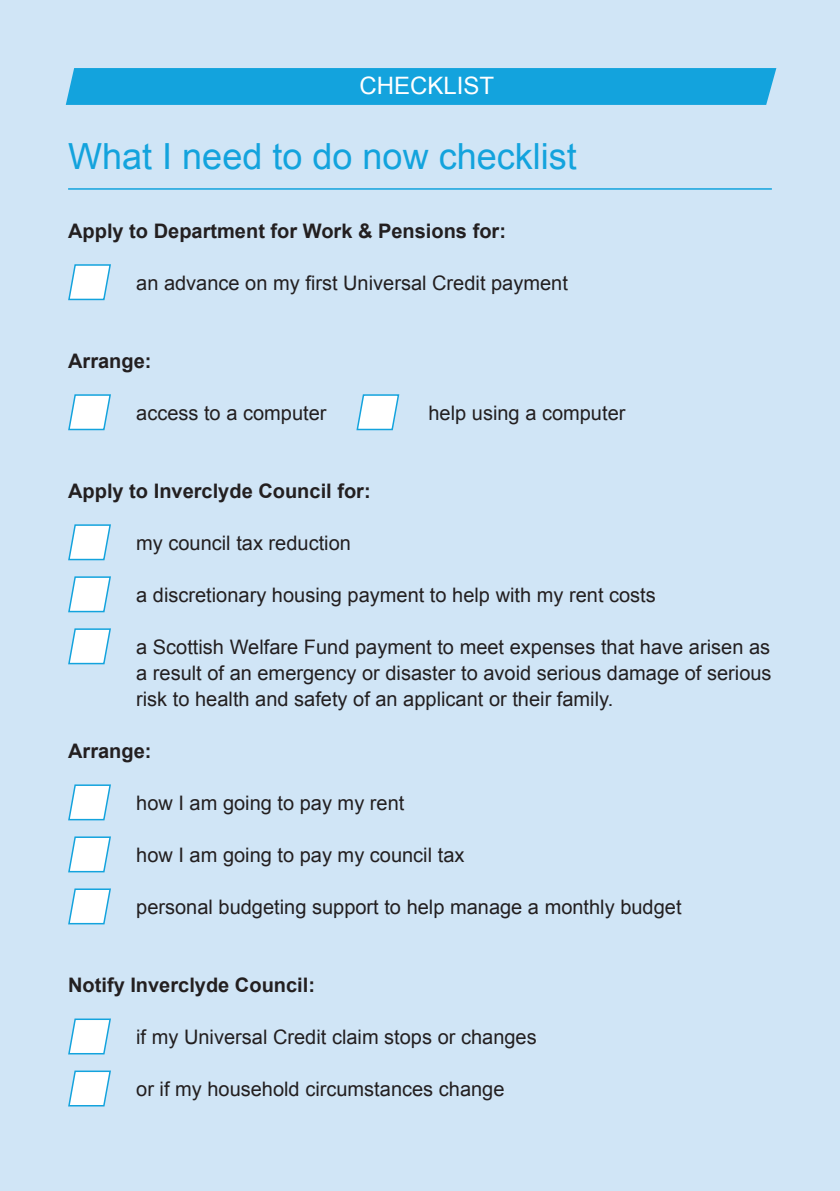
<style>
.page{position:relative;width:840px;height:1191px;background:#fff}
.page>*{position:absolute;margin:0;border:0;box-sizing:border-box;transform-origin:0 0}
.t1{font:36px "Arial";color:#13a3dd}
.t2{font:24px "Arial";color:#fff}
.t3{font:20px/26px "Arial";color:#231f20;text-align:justify}
.t4{font:700 20px "Arial";color:#231f20}
</style>
<div class="page">
<div style="left:0;top:0;width:839px;height:1191px;background:#d0e5f6"></div>
<hr style="left:68px;top:188px;width:703px;height:2px;background:#13a3dd">
<div style="left:66px;top:68px;width:710px;height:37px;background:#13a3dd"></div>
<svg style="left:68px;top:264px;width:43px;height:37px;background:#d7eef8"></svg>
<svg style="left:68px;top:394px;width:43px;height:37px"></svg>
<svg style="left:356px;top:394px;width:44px;height:37px"></svg>
<svg style="left:68px;top:524px;width:43px;height:37px"></svg>
<svg style="left:68px;top:576px;width:43px;height:37px"></svg>
<svg style="left:68px;top:628px;width:43px;height:37px"></svg>
<svg style="left:68px;top:784px;width:43px;height:37px;background:#d7eef8"></svg>
<svg style="left:68px;top:836px;width:43px;height:37px;background:#d7eef8"></svg>
<svg style="left:68px;top:888px;width:43px;height:37px;background:#d7eef8"></svg>
<svg style="left:68px;top:1018px;width:43px;height:37px;background:#d7eef8"></svg>
<svg style="left:68px;top:1070px;width:43px;height:37px;background:#d7eef8"></svg>
<p class="t2" style="left:359px;top:70px;width:136px">CHECKLIST</p>
<h2 class="t1" style="left:68px;top:133px;width:510px">What I need to do now checklist</h2>
<p class="t4" style="left:68px;top:218px;width:439px">Apply to Department for Work &amp; Pensions for:</p>
<p class="t3" style="left:136px;top:270px;width:433px">an advance on my first Universal Credit payment</p>
<p class="t4" style="left:68px;top:348px;width:85px">Arrange:</p>
<p class="t3" style="left:136px;top:400px;width:192px">access to a computer</p>
<p class="t3" style="left:428px;top:400px;width:198px">help using a computer</p>
<p class="t4" style="left:68px;top:478px;width:304px">Apply to Inverclyde Council for:</p>
<p class="t3" style="left:136px;top:530px;width:216px">my council tax reduction</p>
<p class="t3" style="left:136px;top:582px;width:521px">a discretionary housing payment to help with my rent costs</p>
<p class="t3" style="left:136px;top:634px;width:636px">a Scottish Welfare Fund payment to meet expenses that have arisen as a result of an emergency or disaster to avoid serious damage of serious risk to health and safety of an applicant or their family.</p>
<p class="t4" style="left:68px;top:738px;width:85px">Arrange:</p>
<p class="t3" style="left:136px;top:790px;width:269px">how I am going to pay my rent</p>
<p class="t3" style="left:136px;top:842px;width:329px">how I am going to pay my council tax</p>
<p class="t3" style="left:136px;top:894px;width:546px">personal budgeting support to help manage a monthly budget</p>
<p class="t4" style="left:68px;top:972px;width:248px">Notify Inverclyde Council:</p>
<p class="t3" style="left:136px;top:1024px;width:402px">if my Universal Credit claim stops or changes</p>
<p class="t3" style="left:136px;top:1076px;width:369px">or if my household circumstances change</p>
</div>
